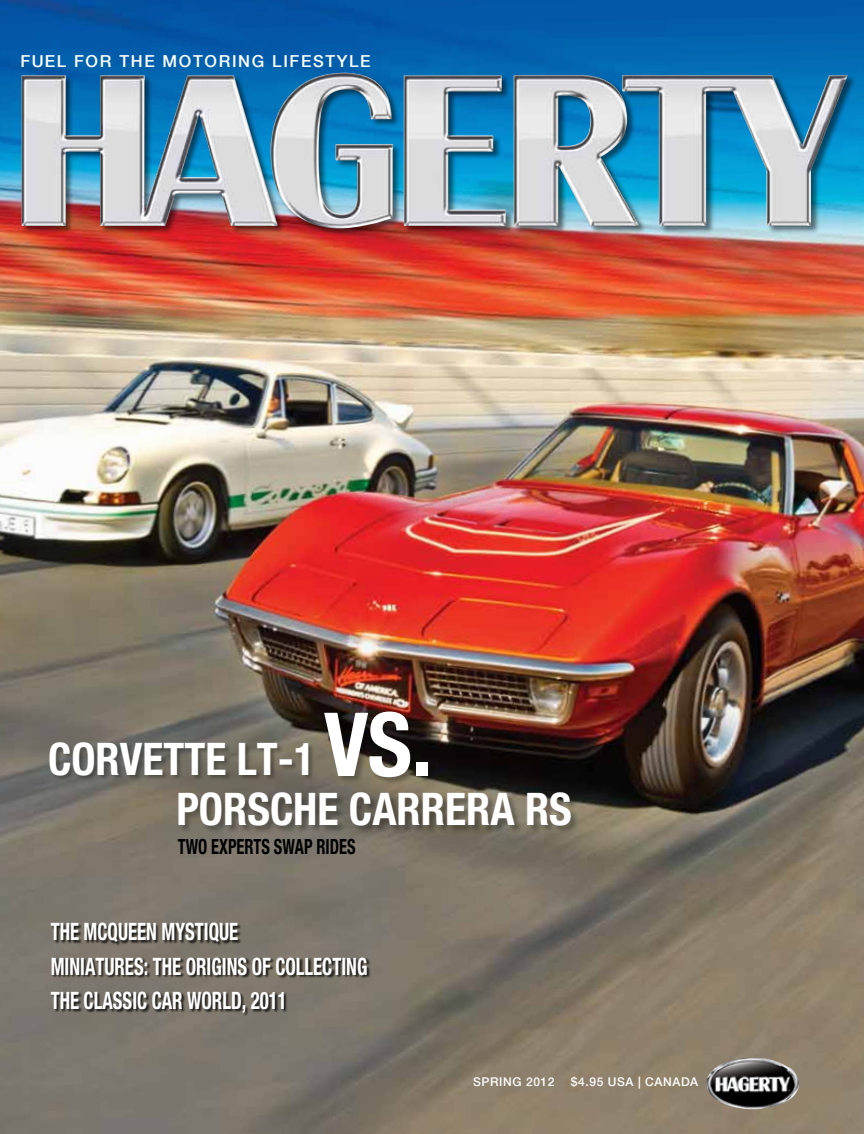
<style>
.page{position:relative;width:864px;height:1134px;background:#fff}
.page>*{position:absolute;margin:0;border:0;box-sizing:border-box;transform-origin:0 0}
.t1{font:700 condensed 88.5px "Helvetica Neue LT Std";color:#fff}
.t2{font:700 condensed 45px "Helvetica Neue LT Std";color:#fff}
.t3{font:700 condensed 24px/34.5px "Helvetica Neue LT Std";color:#fff;scale:.78 1}
.t4{font:700 condensed 21px "Helvetica Neue LT Std";color:#000;scale:.78 1}
.t5{font:500 16.5px "Helvetica Neue";letter-spacing:.1em;color:#fff}
.t6{font:500 12px "Helvetica Neue";letter-spacing:.05em;color:#fff}
</style>
<div class="page">
<img style="left:0;top:0;width:864px;height:1134px">
<img style="left:707px;top:1058px;width:92px;height:51px">
<div style="left:21px;top:73px;width:835px;height:165px;background:#000;opacity:.5"></div>
<img style="left:21px;top:73px;width:826px;height:156px">
<div style="left:51px;top:923px;width:320px;height:94px;background:#000;opacity:.75"></div>
<div style="left:50px;top:742px;width:265px;height:39px;background:#000;opacity:.3"></div>
<div style="left:325px;top:712px;width:112px;height:74px;background:#000;opacity:.3"></div>
<div style="left:178px;top:793px;width:402px;height:41px;background:#000;opacity:.3"></div>
<p class="t5" style="left:20px;top:51px;width:352px">FUEL FOR THE MOTORING LIFESTYLE</p>
<p class="t1" style="left:324px;top:691px;width:110px">VS.</p>
<p class="t2" style="left:176px;top:782px;width:372px">PORSCHE CARRERA RS</p>
<p class="t2" style="left:48px;top:731px;width:268px">CO RVETTE LT-1</p>
<p class="t4" style="left:178px;top:834px;width:230px">TWO EXPERTS SWAP RIDES</p>
<p class="t3" style="left:51px;top:914px;width:408px">THE MCQUEEN MYSTIQUE<br>MINIATURES: THE ORIGINS OF COLLECTING<br>THE CLASSIC CAR WORLD, 2011</p>
<p class="t6" style="left:473px;top:1074px;width:83px">SPRING 2012</p>
<p class="t6" style="left:571px;top:1074px;width:129px">$4.95 USA | CANADA</p>
</div>
